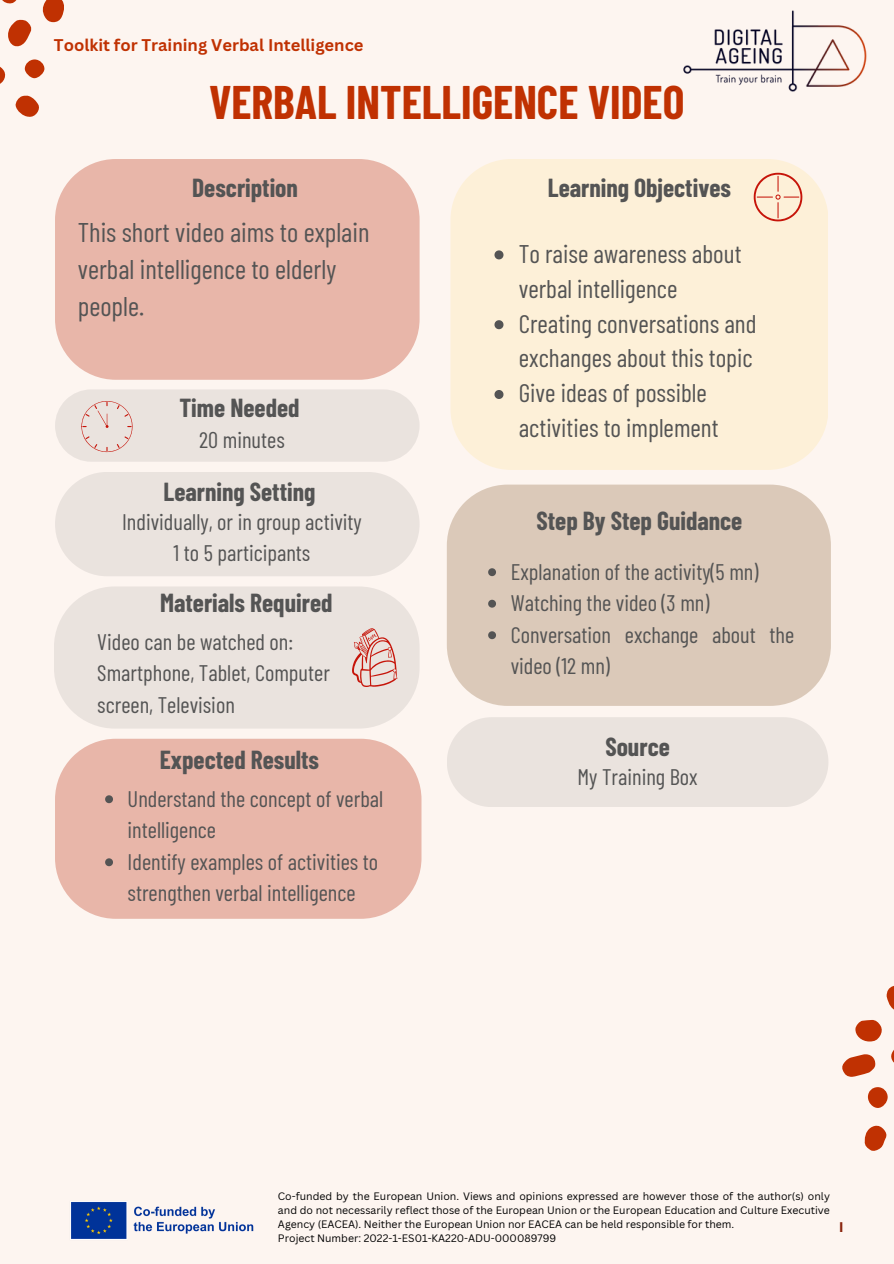
<style>
.page{position:relative;width:894px;height:1264px;background:#fff}
.page>*{position:absolute;margin:0;border:0;box-sizing:border-box;transform-origin:0 0}
.t1{font:700 46.05px "Barlow Condensed";color:#c03102}
.t2{font:27px/37.2px "Barlow Condensed";color:#545454}
.t3{font:25.5px/34.8px "Barlow Condensed";color:#545454}
.t4{font:700 25.5px "Barlow Condensed";color:#545454}
.t5{font:22.5px/31.5px "Barlow Condensed";color:#545454}
.t6{font:700 16.5px "Canva Sans";color:#c03102}
.t7{font:700 13.95px "Gill Sans MT Std";color:#89230c}
.t8{font:10.5px/14px "Canva Sans";color:#000;text-align:justify}
</style>
<div class="page">
<div style="left:0;top:0;width:893px;height:1263px;background:#fdf5f0"></div>
<div style="left:447px;top:484px;width:383px;height:222px;background:#dbc9b9"></div>
<div style="left:55px;top:159px;width:364px;height:221px;background:#e8b6a9"></div>
<div style="left:450px;top:159px;width:378px;height:311px;background:#fdf0d8"></div>
<svg style="left:2px;top:0;width:15px;height:4px"></svg>
<svg style="left:8px;top:19px;width:24px;height:28px"></svg>
<svg style="left:42px;top:0;width:22px;height:22px"></svg>
<svg style="left:0;top:66px;width:6px;height:18px"></svg>
<svg style="left:15px;top:95px;width:24px;height:22px"></svg>
<div style="left:25px;top:59px;width:20px;height:19px;background:#c03102;border-radius:50%"></div>
<img style="left:683px;top:10px;width:184px;height:82px">
<svg style="left:753px;top:173px;width:49px;height:48px;background:#f4ceb8"></svg>
<div style="left:55px;top:389px;width:364px;height:73px;background:#eae3de"></div>
<div style="left:55px;top:472px;width:364px;height:104px;background:#eae3de;border-radius:52px"></div>
<div style="left:54px;top:587px;width:365px;height:141px;background:#eae3de"></div>
<svg style="left:352px;top:628px;width:45px;height:58px;background:#e2b6af"></svg>
<svg style="left:494px;top:250px;width:9px;height:9px"></svg>
<svg style="left:494px;top:320px;width:9px;height:9px"></svg>
<svg style="left:494px;top:390px;width:9px;height:9px"></svg>
<svg style="left:488px;top:568px;width:8px;height:8px"></svg>
<svg style="left:488px;top:599px;width:8px;height:8px"></svg>
<svg style="left:488px;top:631px;width:8px;height:8px"></svg>
<svg style="left:842px;top:1054px;width:33px;height:22px"></svg>
<svg style="left:855px;top:1020px;width:27px;height:21px"></svg>
<svg style="left:886px;top:986px;width:7px;height:23px"></svg>
<svg style="left:891px;top:1051px;width:2px;height:11px"></svg>
<svg style="left:864px;top:1125px;width:23px;height:26px"></svg>
<div style="left:867px;top:1087px;width:20px;height:20px;background:#c03102;border-radius:50%"></div>
<div style="left:55px;top:738px;width:366px;height:180px;background:#e8b6a9"></div>
<svg style="left:105px;top:795px;width:8px;height:8px"></svg>
<svg style="left:105px;top:858px;width:8px;height:8px"></svg>
<div style="left:446px;top:717px;width:382px;height:90px;background:#eae3de;border-radius:45px"></div>
<img style="left:70px;top:1201px;width:184px;height:39px">
<p class="t6" style="left:54px;top:34px;width:311px">Toolkit for Training Verbal Intelligence</p>
<h4 class="t1" style="left:209px;top:73px;width:477px">VERBAL INTELLIGENCE VIDEO</h4>
<p class="t4" style="left:192px;top:172px;width:107px">Description</p>
<h4 class="t2" style="left:78px;top:212px;width:293px">This short video aims to explain verbal intelligence to elderly people.</h4>
<h2 class="t4" style="left:179px;top:391px;width:122px">Time Needed</h2>
<p class="t5" style="left:199px;top:423px;width:87px">20 minutes</p>
<p class="t4" style="left:163px;top:475px;width:153px">Learning Setting</p>
<h2 class="t5" style="left:122px;top:505px;width:241px;text-align:center">Individually, or in group activity<br>1 to 5 participants</h2>
<p class="t4" style="left:160px;top:586px;width:174px">Materials Required</p>
<p class="t5" style="left:97px;top:625px;width:234px">Video can be watched on:<br>Smartphone, Tablet, Computer screen, Television</p>
<p class="t4" style="left:160px;top:743px;width:161px">Expected Results</p>
<p class="t5" style="left:128px;top:781px;width:257px">Understand the concept of verbal intelligence</p>
<p class="t5" style="left:128px;top:844px;width:252px">Identify examples of activities to strengthen verbal intelligence</p>
<p class="t4" style="left:547px;top:172px;width:185px">Learning Objectives</p>
<h5 class="t3" style="left:518px;top:235px;width:224px">To raise awareness about verbal intelligence</h5>
<h1 class="t3" style="left:518px;top:305px;width:239px">Creating conversations and exchanges about this topic</h1>
<h2 class="t3" style="left:518px;top:375px;width:201px">Give ideas of possible activities to implement</h2>
<h2 class="t4" style="left:536px;top:505px;width:207px">Step By Step Guidance</h2>
<h3 class="t5" style="left:510px;top:554px;width:249px">Explanation of the activity(5 mn)</h3>
<p class="t5" style="left:510px;top:586px;width:200px">Watching the video (3 mn)</p>
<h2 class="t5" style="left:510px;top:617px;width:285px">Conversation exchange about the video (12 mn)</h2>
<h2 class="t4" style="left:605px;top:730px;width:66px">Source</h2>
<p class="t5" style="left:577px;top:760px;width:122px">My Training Box</p>
<h2 class="t8" style="left:278px;top:1189px;width:553px">Co-funded by the European Union. Views and opinions expressed are however those of the author(s) only and do not necessarily reflect those of the European Union or the European Education and Culture Executive Agency (EACEA). Neither the European Union nor EACEA can be held responsible for them.</h2>
<h4 class="t8" style="left:278px;top:1231px;width:279px">Project Number: 2022-1-ES01-KA220-ADU-000089799</h4>
<h2 class="t7" style="left:837px;top:1222px;width:9px">1</h2>
</div>
